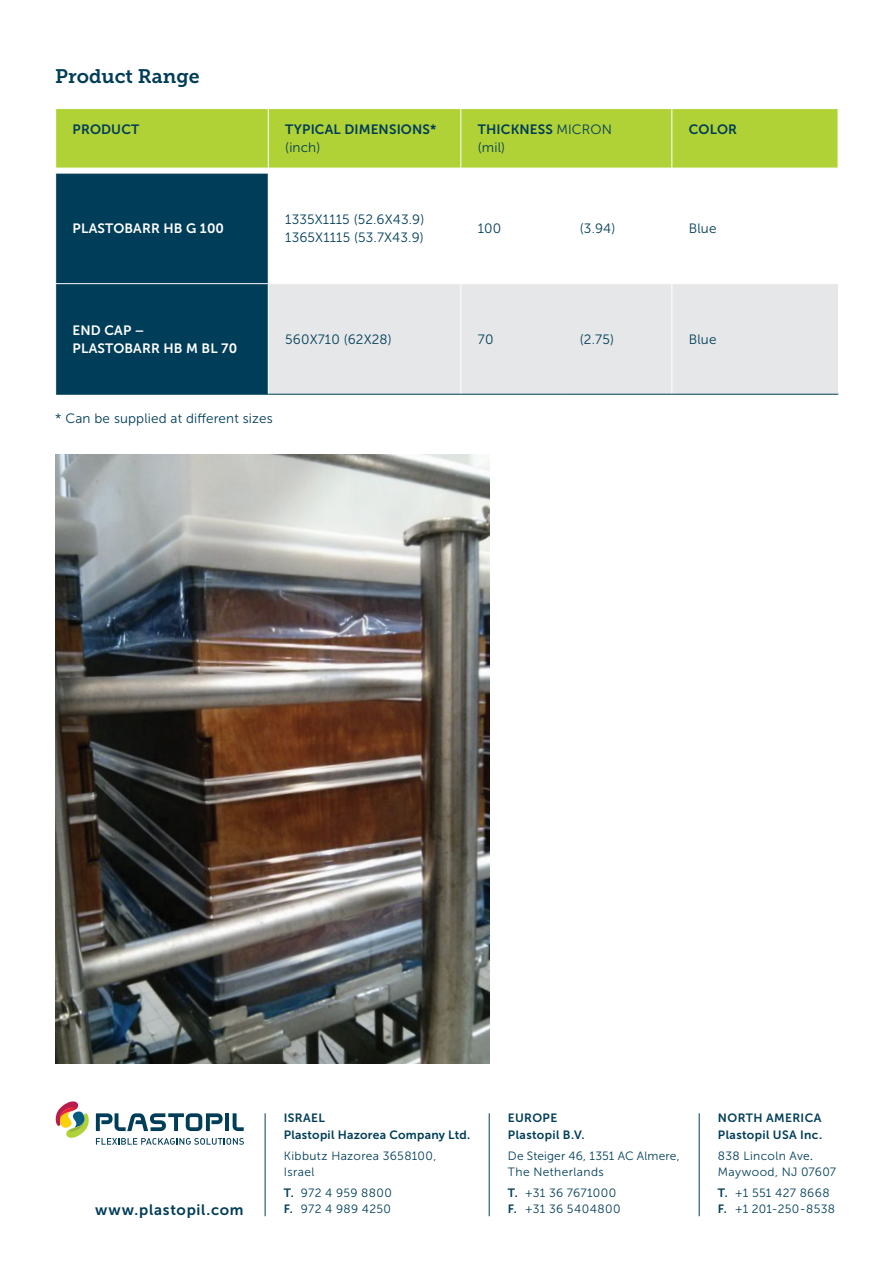
<style>
.page{position:relative;width:893px;height:1263px;background:#fff}
.page>*{position:absolute;margin:0;border:0;box-sizing:border-box;transform-origin:0 0}
.t1{font:19.5px "Museo Slab 700";color:#003d58}
.t2{font:15px "Museo Sans 700";letter-spacing:.05em;color:#003d58}
.t3{font:13.5px/18px "Museo Sans 300";letter-spacing:.01em;color:#003d58}
.t4{font:13.5px "Museo Sans 700";letter-spacing:.01em;color:#003d58}
.t5{font:13.5px/18px "Museo Sans 700";letter-spacing:.01em;color:#fff}
.t6{font:12px/16.5px "Museo Sans 300";letter-spacing:.03em;color:#003d58}
.t7{font:12px/16.5px "Museo Sans 700";letter-spacing:.025em;color:#003d58}
.s1{font-family:"Museo Sans 300"}
.s2{font-family:"Adobe Hebrew"}
.s3{font-family:"Museo Sans 700"}
</style>
<div class="page">
<hr style="left:489px;top:1113px;width:1px;height:103px;background:#003d58">
<hr style="left:699px;top:1113px;width:1px;height:103px;background:#003d58">
<hr style="left:265px;top:1113px;width:1px;height:103px;background:#003d58">
<svg style="left:56px;top:1101px;width:33px;height:37px"></svg>
<svg style="left:233px;top:1113px;width:11px;height:18px"></svg>
<svg style="left:96px;top:1113px;width:127px;height:18px"></svg>
<hr style="left:225px;top:1113px;width:4px;height:18px;background:#003d58">
<svg style="left:96px;top:1138px;width:148px;height:7px"></svg>
<div style="left:56px;top:109px;width:782px;height:59px;background:#b0d236"></div>
<div style="left:56px;top:174px;width:212px;height:220px;background:#003d58"></div>
<div style="left:269px;top:284px;width:569px;height:110px;background:#e6e7e8"></div>
<hr style="left:268px;top:109px;width:1px;height:59px;background:#fff">
<hr style="left:55px;top:283px;width:213px;height:1px;background:#fff">
<hr style="left:460px;top:284px;width:1px;height:110px;background:#fff">
<hr style="left:671px;top:284px;width:1px;height:110px;background:#fff">
<hr style="left:460px;top:109px;width:1px;height:59px;background:#fff">
<hr style="left:671px;top:109px;width:1px;height:59px;background:#fff">
<hr style="left:56px;top:394px;width:212px;height:1px;background:#003d58">
<hr style="left:268px;top:394px;width:193px;height:1px;background:#003d58">
<hr style="left:461px;top:394px;width:102px;height:1px;background:#003d58">
<hr style="left:563px;top:394px;width:109px;height:1px;background:#003d58">
<hr style="left:672px;top:394px;width:166px;height:1px;background:#003d58">
<img style="left:55px;top:455px;width:434px;height:608px">
<h1 class="t1" style="left:55px;top:65px;width:146px">Product Range</h1>
<p class="t4" style="left:73px;top:122px;width:68px">PRODUCT</p>
<p class="t4" style="left:285px;top:122px;width:153px">TYPICAL DIMENSIONS*</p>
<p class="t3" style="left:285px;top:139px;width:37px">(inch)</p>
<p class="t4" style="left:478px;top:122px;width:136px">THICKNESS <span class="s1">MICRON</span></p>
<p class="t3" style="left:478px;top:139px;width:29px">(mil)</p>
<p class="t4" style="left:689px;top:122px;width:50px">COLOR</p>
<p class="t5" style="left:73px;top:220px;width:153px">PLASTOBARR HB G 100</p>
<p class="t3" style="left:285px;top:211px;width:141px">1335X1115 (52.6X43.9)<br>1365X1115 (53.7X43.9)</p>
<p class="t3" style="left:478px;top:220px;width:25px">100</p>
<p class="t3" style="left:580px;top:220px;width:37px">(3.94)</p>
<p class="t3" style="left:689px;top:220px;width:29px">Blue</p>
<p class="t5" style="left:73px;top:321px;width:166px">END CAP –<br>PLASTOBARR HB M BL 70</p>
<p class="t3" style="left:285px;top:330px;width:108px">560X710 (62X28)</p>
<p class="t3" style="left:478px;top:330px;width:17px">70</p>
<p class="t3" style="left:580px;top:330px;width:36px">(2.75)</p>
<p class="t3" style="left:689px;top:330px;width:29px">Blue</p>
<p class="t3" style="left:55px;top:409px;width:219px">* Can be supplied at different sizes</p>
<p class="t7" style="left:718px;top:1110px;width:106px">NORTH AMERICA<br>Plastopil USA Inc.</p>
<p class="t6" style="left:718px;top:1147px;width:120px">838 Lincoln Ave<span class="s2">.<br></span>Maywood, NJ 07607</p>
<p class="t6" style="left:718px;top:1184px;width:113px"><span class="s3">T.</span> +1 551 427 8668</p>
<p class="t7" style="left:508px;top:1110px;width:78px">EUROPE<br>Plastopil B.V.</p>
<p class="t6" style="left:508px;top:1147px;width:173px">De Steiger 46, 1351 AC Almere,<br>The Netherlands</p>
<p class="t6" style="left:508px;top:1184px;width:114px"><span class="s3">T.</span> +31 36 7671000<br><span class="s3">F.</span> +31 36 5404800</p>
<p class="t7" style="left:284px;top:1110px;width:188px">ISRAEL<br>Plastopil Hazorea Company Ltd.</p>
<p class="t6" style="left:284px;top:1147px;width:154px">Kibbutz Hazorea 3658100,<br>Israel</p>
<p class="t6" style="left:284px;top:1184px;width:110px"><span class="s3">T.</span> 972 4 959 8800<br><span class="s3">F.</span> 972 4 989 4250</p>
<p class="t2" style="left:95px;top:1201px;width:150px">www.plastopil.com</p>
<p class="t6" style="left:718px;top:1201px;width:119px"><span class="s3">F.</span> +1 201-250-8538</p>
</div>
